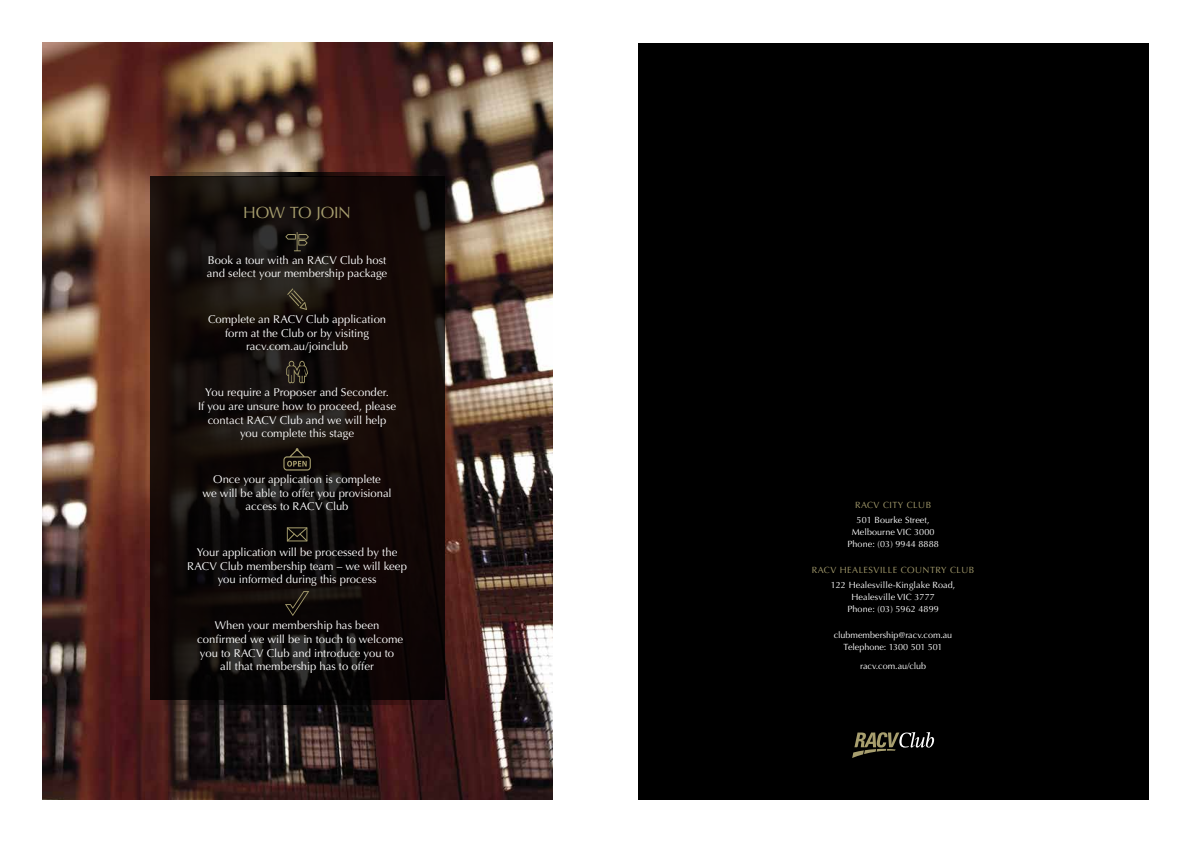
<style>
.page{position:relative;width:1191px;height:842px;background:#fff}
.page>*{position:absolute;margin:0;border:0;box-sizing:border-box;transform-origin:0 0}
.t1{font:16.3px "Optima";letter-spacing:-.015em;color:#a79e6e}
.t2{font:11.3px/13.8px "Optima";letter-spacing:-.005em;color:#fff;text-align:center}
.t3{font:9px/12px "Optima";letter-spacing:.01em;color:#fff;text-align:center}
.t4{font:9px "Optima";letter-spacing:.05em;color:#a79e6e}
</style>
<div class="page">
<img style="left:43px;top:43px;width:510px;height:756px">
<div style="left:638px;top:43px;width:510px;height:756px;background:#000"></div>
<svg style="left:150px;top:176px;width:294px;height:524px;background:#120b09"></svg>
<svg style="left:150px;top:173px;width:294px;height:3px"></svg>
<svg style="left:150px;top:700px;width:294px;height:4px"></svg>
<svg style="left:852px;top:732px;width:82px;height:26px"></svg>
<svg style="left:285px;top:232px;width:24px;height:19px"></svg>
<svg style="left:287px;top:288px;width:20px;height:22px"></svg>
<svg style="left:286px;top:361px;width:22px;height:22px"></svg>
<svg style="left:283px;top:448px;width:28px;height:23px"></svg>
<svg style="left:287px;top:527px;width:20px;height:14px"></svg>
<svg style="left:285px;top:591px;width:24px;height:25px"></svg>
<h1 class="t1" style="left:243px;top:203px;width:109px">HOW TO JOIN</h1>
<p class="t2" style="left:207px;top:253px;width:182px;text-align:left">Book a tour with an RACV Club host and select your membership package</p>
<p class="t2" style="left:208px;top:312px;width:180px">Complete an RACV Club application form at the Club or by visiting racv.com.au/joinclub</p>
<p class="t2" style="left:198px;top:385px;width:200px">You require a Proposer and Seconder.<br>If you are unsure how to proceed, please contact RACV Club and we will help you complete this stage</p>
<p class="t2" style="left:202px;top:472px;width:191px">Once your application is complete<br>we will be able to offer you provisional access to RACV Club</p>
<p class="t2" style="left:187px;top:545px;width:221px">Your application will be processed by the<br>RACV Club membership team – we will keep you informed during this process</p>
<p class="t2" style="left:197px;top:618px;width:207px">When your membership has been confirmed we will be in touch to welcome you to RACV Club and introduce you to all that membership has to offer</p>
<p class="t4" style="left:855px;top:500px;width:78px">RACV CITY CLUB</p>
<p class="t3" style="left:847px;top:514px;width:93px">501 Bourke Street,<br>Melbourne VIC 3000<br>Phone: (03) 9944 8888</p>
<p class="t4" style="left:812px;top:565px;width:164px">RACV HEALESVILLE COUNTRY CLUB</p>
<p class="t3" style="left:830px;top:579px;width:126px">122 Healesville-Kinglake Road,<br>Healesville VIC 3777<br>Phone: (03) 5962 4899</p>
<p class="t3" style="left:834px;top:629px;width:120px">clubmembership@racv.com.au<br>Telephone: 1300 501 501</p>
<p class="t3" style="left:860px;top:660px;width:67px">racv.com.au/club</p>
</div>
